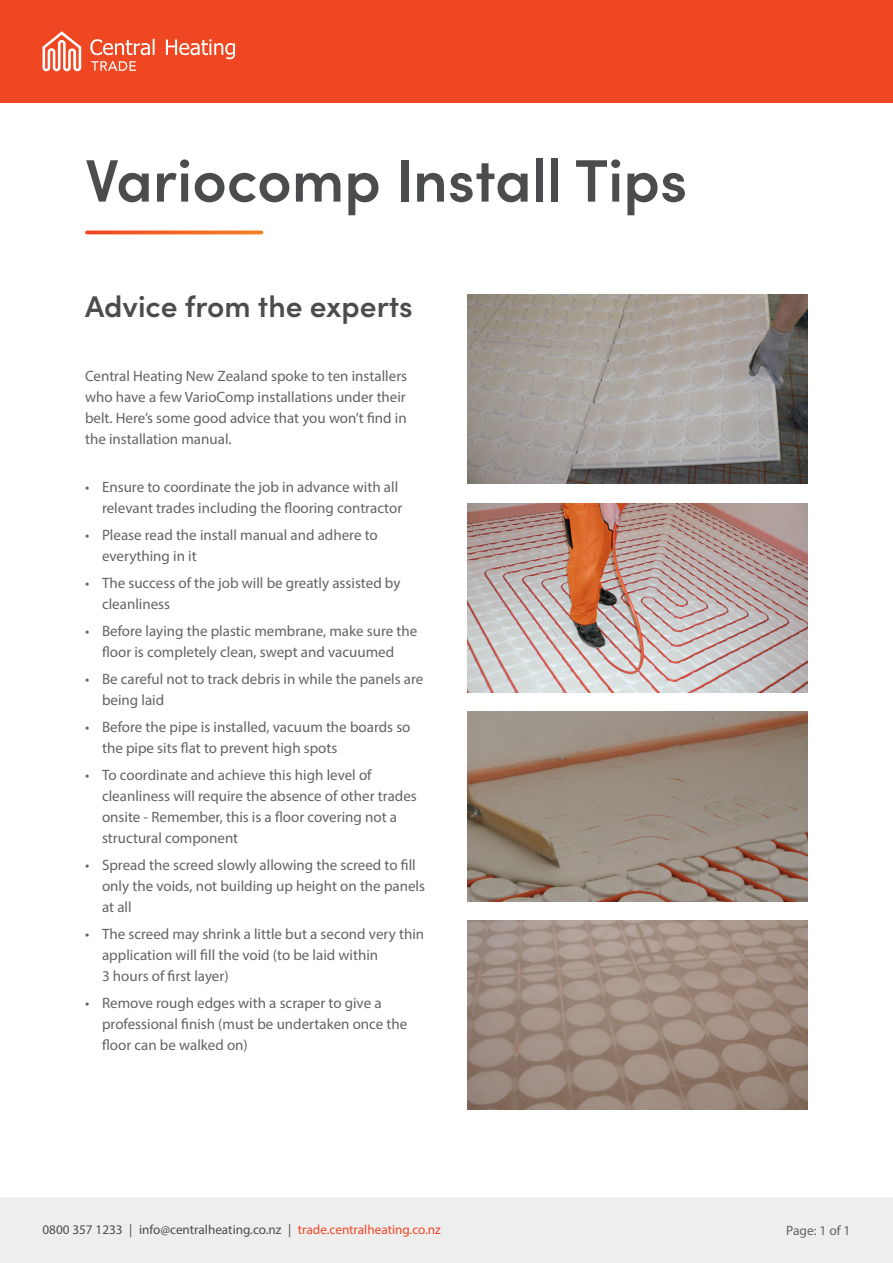
<style>
.page{position:relative;width:893px;height:1263px;background:#fff}
.page>*{position:absolute;margin:0;border:0;box-sizing:border-box;transform-origin:0 0}
.t1{font:600 60px "Sofia Pro";color:#4b4c4d}
.t2{font:600 30px "Sofia Pro";color:#4b4c4d}
.t3{font:15px/21px "Myriad Pro";color:#636366}
.t4{font:13.5px "Myriad Pro";color:#636366}
.t5{font:13.2px "Myriad Pro";color:#4b4c4d}
.s1{color:#ef4722}
</style>
<div class="page">
<div style="left:0;top:0;width:893px;height:103px;background:#ef4722"></div>
<svg style="left:43px;top:31px;width:38px;height:40px"></svg>
<svg style="left:90px;top:39px;width:145px;height:32px"></svg>
<div style="left:0;top:1197px;width:893px;height:66px;background:#eeeeef"></div>
<svg style="left:87px;top:230px;width:174px;height:4px"></svg>
<img style="left:468px;top:295px;width:340px;height:189px">
<img style="left:468px;top:503px;width:340px;height:189px">
<img style="left:468px;top:712px;width:340px;height:189px">
<img style="left:468px;top:921px;width:340px;height:189px">
<h1 class="t1" style="left:85px;top:135px;width:604px">Variocomp Install Tips</h1>
<h2 class="t2" style="left:85px;top:284px;width:329px">Advice from the experts</h2>
<p class="t3" style="left:85px;top:365px;width:324px;text-align:justify">Central Heating New Zealand spoke to ten installers who have a few VarioComp installations under their belt. Here’s some good advice that you won’t find in the installation manual.</p>
<p class="t3" style="left:85px;top:476px;width:319px;text-align:right">• Ensure to coordinate the job in advance with all relevant trades including the flooring contractor</p>
<p class="t3" style="left:102px;top:524px;width:277px;text-indent:-17px">• Please read the install manual and adhere to everything in it</p>
<p class="t3" style="left:102px;top:572px;width:300px;text-indent:-17px">• The success of the job will be greatly assisted by cleanliness</p>
<p class="t3" style="left:85px;top:620px;width:334px;text-align:center">• Before laying the plastic membrane, make sure the floor is completely clean, swept and vacuumed</p>
<p class="t3" style="left:102px;top:668px;width:323px;text-indent:-17px">• Be careful not to track debris in while the panels are being laid</p>
<p class="t3" style="left:102px;top:716px;width:310px;text-indent:-17px">• Before the pipe is installed, vacuum the boards so the pipe sits flat to prevent high spots</p>
<p class="t3" style="left:102px;top:764px;width:316px;text-indent:-17px">• To coordinate and achieve this high level of cleanliness will require the absence of other trades onsite - Remember, this is a floor covering not a structural component</p>
<p class="t3" style="left:102px;top:854px;width:325px;text-indent:-17px">• Spread the screed slowly allowing the screed to fill only the voids, not building up height on the panels at all</p>
<p class="t3" style="left:102px;top:923px;width:324px;text-indent:-17px">• The screed may shrink a little but a second very thin application will fill the void (to be laid within<br>3 hours of first layer)</p>
<p class="t3" style="left:102px;top:992px;width:307px;text-indent:-17px">• Remove rough edges with a scraper to give a professional finish (must be undertaken once the floor can be walked on)</p>
<p class="t5" style="left:43px;top:1221px;width:400px">0800 357 1233 | info@centralheating.co.nz | <span class="s1">trade.centralheating.co.nz</span></p>
<p class="t4" style="left:786px;top:1222px;width:66px">Page: 1 of 1</p>
</div>
